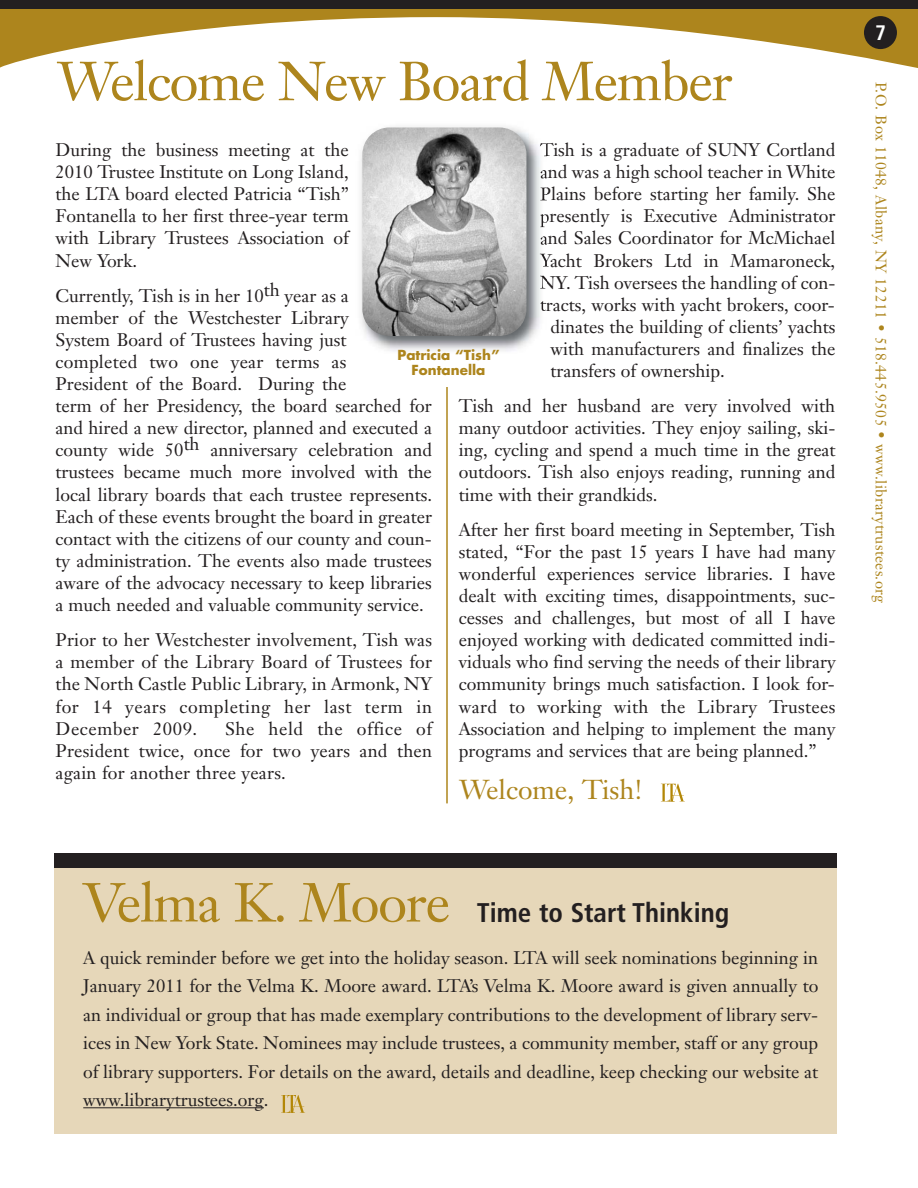
<style>
.page{position:relative;width:918px;height:1188px;background:#fff}
.page>*{position:absolute;margin:0;border:0;box-sizing:border-box;transform-origin:0 0}
.t1{font:54px "Janson Text";letter-spacing:-.025em;color:#ad851d}
.t2{font:700 condensed 27px "Frutiger";color:#231f20}
.t3{font:27px "Janson Text";color:#ad851d}
.t4{font:700 condensed 21px "Frutiger";color:#fff}
.t5{font:18px/22px "Janson Text";color:#231f20;text-align:justify}
.t6{font:15px "Janson Text";letter-spacing:.025em;color:#ad851d}
.t7{font:700 13.5px/15px "Futura";color:#ad851d;text-align:center}
.s1{font-family:"Janson Text";font-weight:400;font-stretch:normal;font-size:54px;color:#ad851d}
</style>
<div class="page">
<div style="left:54px;top:861px;width:783px;height:273px;background:#e6d7b9"></div>
<svg style="left:0;top:9px;width:918px;height:59px"></svg>
<div style="left:0;top:0;width:918px;height:9px;background:#231f20"></div>
<div style="left:864px;top:16px;width:33px;height:33px;background:#231f20;border-radius:50%"></div>
<img style="left:361px;top:127px;width:185px;height:224px">
<svg style="left:540px;top:143px;width:6px;height:13px"></svg>
<svg style="left:541px;top:170px;width:5px;height:8px"></svg>
<svg style="left:540px;top:188px;width:6px;height:12px"></svg>
<svg style="left:540px;top:214px;width:6px;height:13px"></svg>
<svg style="left:541px;top:236px;width:5px;height:9px"></svg>
<svg style="left:540px;top:254px;width:6px;height:13px"></svg>
<svg style="left:540px;top:276px;width:6px;height:13px"></svg>
<svg style="left:540px;top:301px;width:6px;height:10px"></svg>
<img style="left:362px;top:128px;width:164px;height:208px;border-radius:27px">
<svg style="left:661px;top:784px;width:24px;height:18px"></svg>
<hr style="left:83px;top:1107px;width:181px;height:1px;background:#231f20">
<div style="left:54px;top:854px;width:783px;height:14px;background:#231f20"></div>
<svg style="left:281px;top:1095px;width:24px;height:18px"></svg>
<hr style="left:446px;top:387px;width:2px;height:416px;background:#ad851d">
<h1 class="t1" style="left:57px;top:47px;width:677px">Welcome New Board Member</h1>
<p class="t5" style="left:55px;top:139px;width:295px">During the business meeting at the 2010 Trustee Institute on Long Island, the LTA board elected Patricia “Tish” Fontanella to her first three-year term with Library Trustees Association of New York.</p>
<p class="t5" style="left:55px;top:285px;width:378px;text-align:left">Currently, Tish is in her 10th year as a<br>member of the Westchester Library<br>System Board of Trustees having just completed two one year terms as<br>President of the Board. During the<br>term of her Presidency, the board searched for and hired a new director, planned and executed a county wide 50th anniversary celebration and trustees became much more involved with the local library boards that each trustee represents.<br>Each of these events brought the board in greater contact with the citizens of our county and coun&shy;ty administration. The events also made trustees aware of the advocacy necessary to keep libraries a much needed and valuable community service.</p>
<p class="t5" style="left:55px;top:629px;width:378px">Prior to her Westchester involvement, Tish was a member of the Library Board of Trustees for the North Castle Public Library, in Armonk, NY for 14 years completing her last term in December 2009.</p>
<p class="t5" style="left:540px;top:139px;width:297px">Tish is a graduate of SUNY Cortland</p>
<p class="t5" style="left:540px;top:161px;width:297px">and was a high school teacher in White</p>
<p class="t5" style="left:540px;top:183px;width:297px">Plains before starting her family. She</p>
<p class="t5" style="left:540px;top:205px;width:297px">presently is Executive Administrator</p>
<p class="t5" style="left:540px;top:227px;width:297px">and Sales Coordinator for McMichael</p>
<p class="t5" style="left:540px;top:249px;width:297px">Yacht Brokers Ltd in Mamaroneck,</p>
<p class="t5" style="left:540px;top:271px;width:297px">NY. Tish oversees the handling of con-</p>
<p class="t5" style="left:540px;top:293px;width:296px">tracts, works with yacht brokers, coor-</p>
<p class="t5" style="left:550px;top:315px;width:286px">dinates the building of clients’ yachts</p>
<p class="t5" style="left:550px;top:337px;width:286px">with manufacturers and finalizes the</p>
<p class="t5" style="left:550px;top:359px;width:176px">transfers of ownership.</p>
<p class="t5" style="left:459px;top:395px;width:378px">Tish and her husband are very involved with many outdoor activities. They enjoy sailing, ski&shy;ing, cycling and spend a much time in the great outdoors. Tish also enjoys reading, running and time with their grandkids.</p>
<p class="t5" style="left:459px;top:519px;width:378px">After her first board meeting in September, Tish stated, “For the past 15 years I have had many wonderful experiences service libraries. I have dealt with exciting times, disappointments, suc&shy;cesses and challenges, but most of all I have enjoyed working with dedicated committed indi&shy;viduals who find serving the needs of their library community brings much satisfaction. I look for&shy;ward to working with the Library Trustees Association and helping to implement the many programs and services that are being planned.”</p>
<h2 class="t3" style="left:459px;top:773px;width:185px">Welcome, Tish!</h2>
<p class="t7" style="left:397px;top:347px;width:104px">Patricia “Tish”<br>Fontanella</p>
<p class="t5" style="left:55px;top:717px;width:378px;text-indent:170px">She held the office of President twice, once for two years and then again for another three years.</p>
<h2 class="t2" style="left:83px;top:896px;width:648px"><span class="s1">Velma K. Moore</span> Time to Start Thinking</h2>
<p class="t5" style="left:83px;top:943px;width:737px;line-height:28.5px">A quick reminder before we get into the holiday season. LTA will seek nominations beginning in January 2011 for the Velma K. Moore award. LTA’s Velma K. Moore award is given annually to an individual or group that has made exemplary contributions to the development of library serv&shy;ices in New York State. Nominees may include trustees, a community member, staff or any group of library supporters. For details on the award, details and deadline, keep checking our website at www.librarytrustees.org.</p>
<p class="t4" style="left:875px;top:20px;width:12px">7</p>
<p class="t6" style="left:891px;top:82px;width:523px;rotate:90deg">P.O. Box 11048, Albany, NY 12211 • 518.445.9505 • www.librarytrustees.org</p>
</div>
